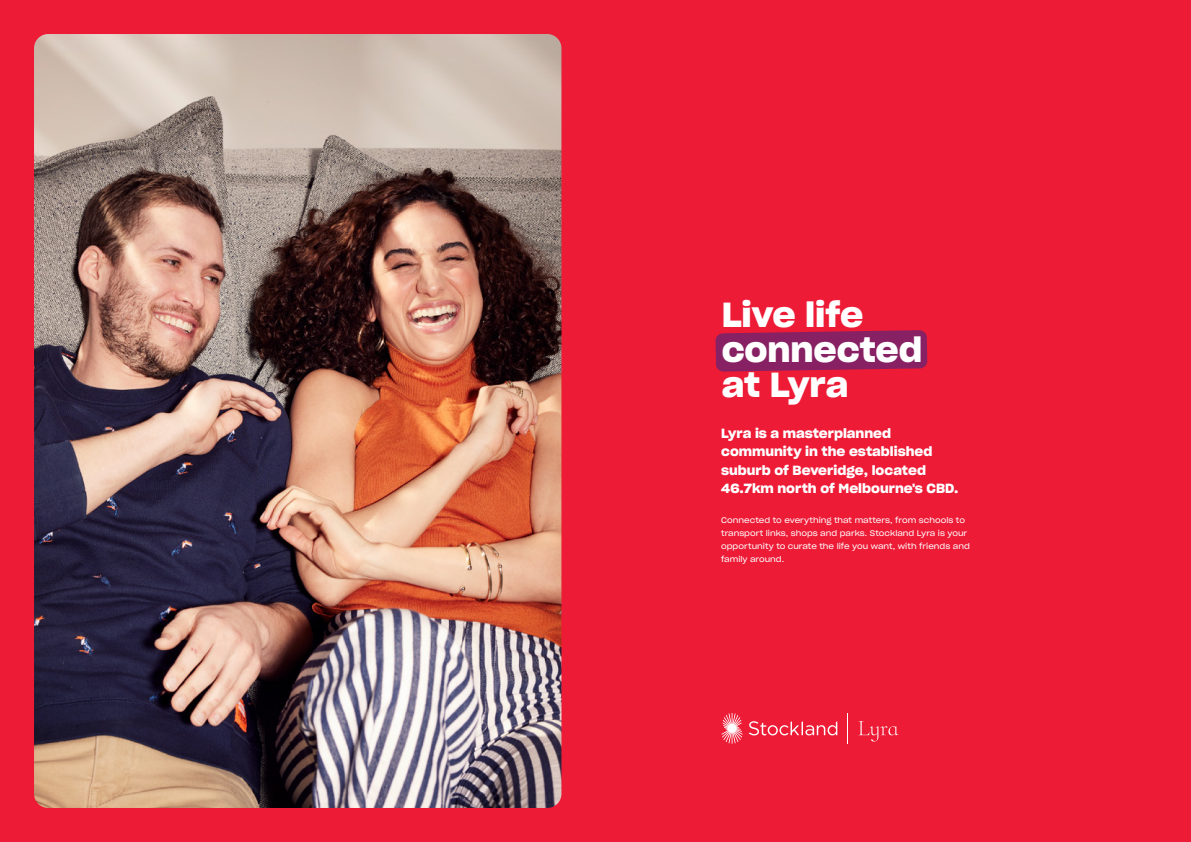
<style>
.page{position:relative;width:1191px;height:842px;background:#ed1b36}
.page>*{position:absolute;margin:0;border:0;box-sizing:border-box;transform-origin:0 0}
.t1{font:34px/35px "Sharp Grotesk Sm Bold 21";letter-spacing:-.005em;color:#fff}
.t2{font:13px/18px "Sharp Grotesk Sm Bold 21";color:#fff}
.t3{font:8px/13px "Sharp Grotesk Book 21";color:#fff}
</style>
<div class="page">
<img style="left:34px;top:34px;width:527px;height:774px">
<svg style="left:715px;top:330px;width:212px;height:42px;background:#92205e"></svg>
<svg style="left:748px;top:721px;width:89px;height:14px"></svg>
<svg style="left:721px;top:713px;width:21px;height:31px"></svg>
<hr style="left:847px;top:713px;width:1px;height:31px;background:#fff">
<svg style="left:858px;top:721px;width:40px;height:20px"></svg>
<h1 class="t1" style="left:721px;top:295px;width:202px">Live life connected at Lyra</h1>
<h2 class="t2" style="left:721px;top:424px;width:239px">Lyra is a masterplanned community in the established suburb of Beveridge, located<br>46.7km north of Melbourne's CBD.</h2>
<p class="t3" style="left:721px;top:513px;width:250px">Connected to everything that matters, from schools to transport links, shops and parks. Stockland Lyra is your opportunity to curate the life you want, with friends and family around.</p>
</div>
